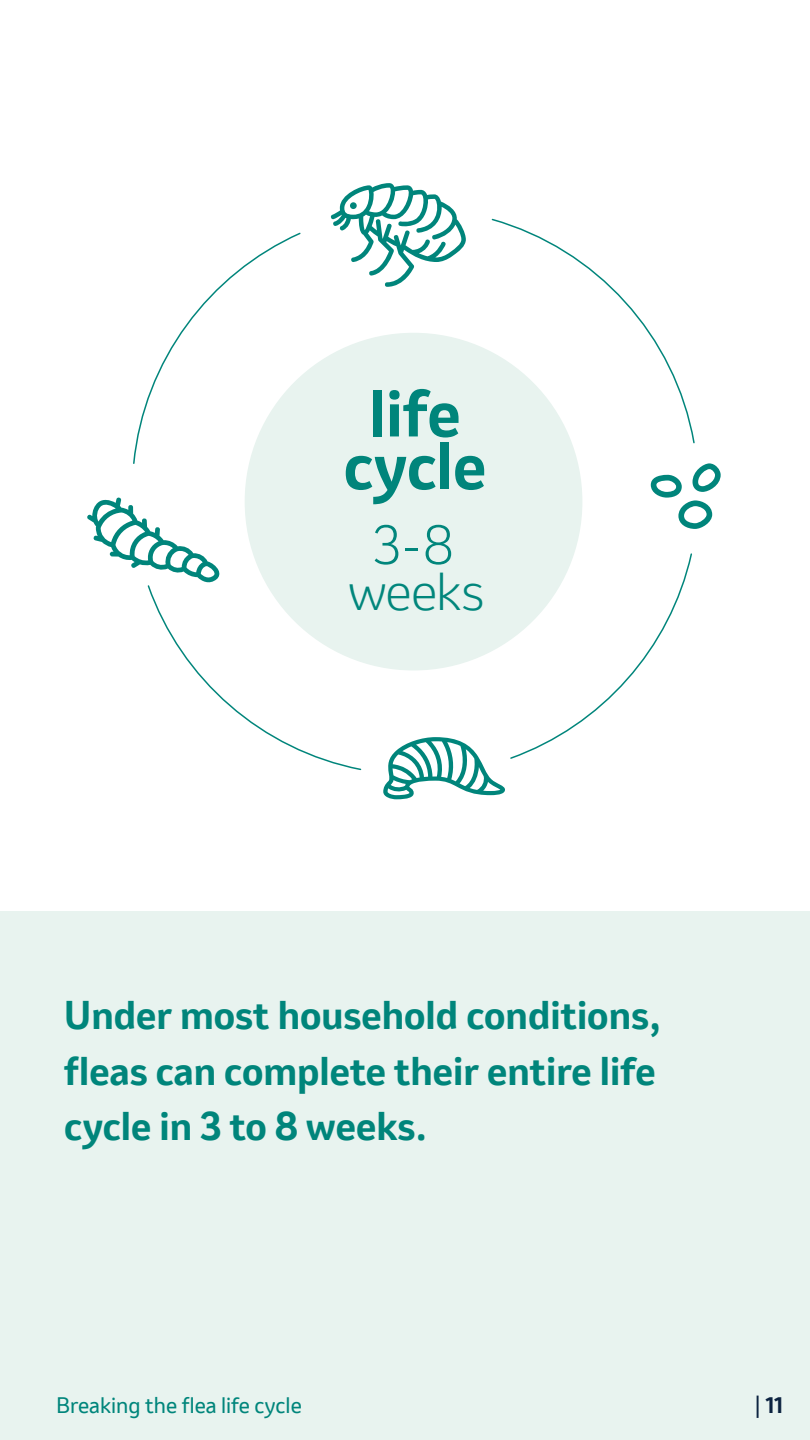
<style>
.page{position:relative;width:810px;height:1440px;background:#fff}
.page>*{position:absolute;margin:0;border:0;box-sizing:border-box;transform-origin:0 0}
.t1{font:700 61.5px/52.5px "Invention";color:#00857b;text-align:center}
.t2{font:300 51px "Invention";color:#01867c}
.t3{font:300 49.88px "Invention";letter-spacing:-.02em;color:#01867c}
.t4{font:700 37.5px/55.5px "Invention";color:#00857b}
.t5{font:21px "Invention";color:#00857b}
.t6{font:700 21px "Invention";color:#0b2240}
.s1{font-weight:400}
</style>
<div class="page">
<div style="left:0;top:911px;width:810px;height:529px;background:#e8f3ef"></div>
<div style="left:245px;top:333px;width:337px;height:337px;background:#e8f3ef;border-radius:50%"></div>
<svg style="left:330px;top:183px;width:136px;height:104px"></svg>
<svg style="left:651px;top:463px;width:70px;height:66px"></svg>
<svg style="left:133px;top:232px;width:169px;height:232px"></svg>
<svg style="left:87px;top:497px;width:275px;height:274px"></svg>
<svg style="left:491px;top:218px;width:204px;height:226px"></svg>
<svg style="left:383px;top:552px;width:309px;height:247px"></svg>
<h1 class="t1" style="left:344px;top:388px;width:144px">life cycle</h1>
<h2 class="t2" style="left:373px;top:510px;width:83px">3-8</h2>
<h3 class="t3" style="left:348px;top:557px;width:138px">weeks</h3>
<p class="t4" style="left:64px;top:988px;width:598px">Under most household conditions, fleas can complete their entire life cycle in 3 to 8 weeks.</p>
<p class="t5" style="left:56px;top:1390px;width:247px">Breaking the flea life cycle</p>
<p class="t6" style="left:754px;top:1390px;width:30px"><span class="s1">|</span> 11</p>
</div>
